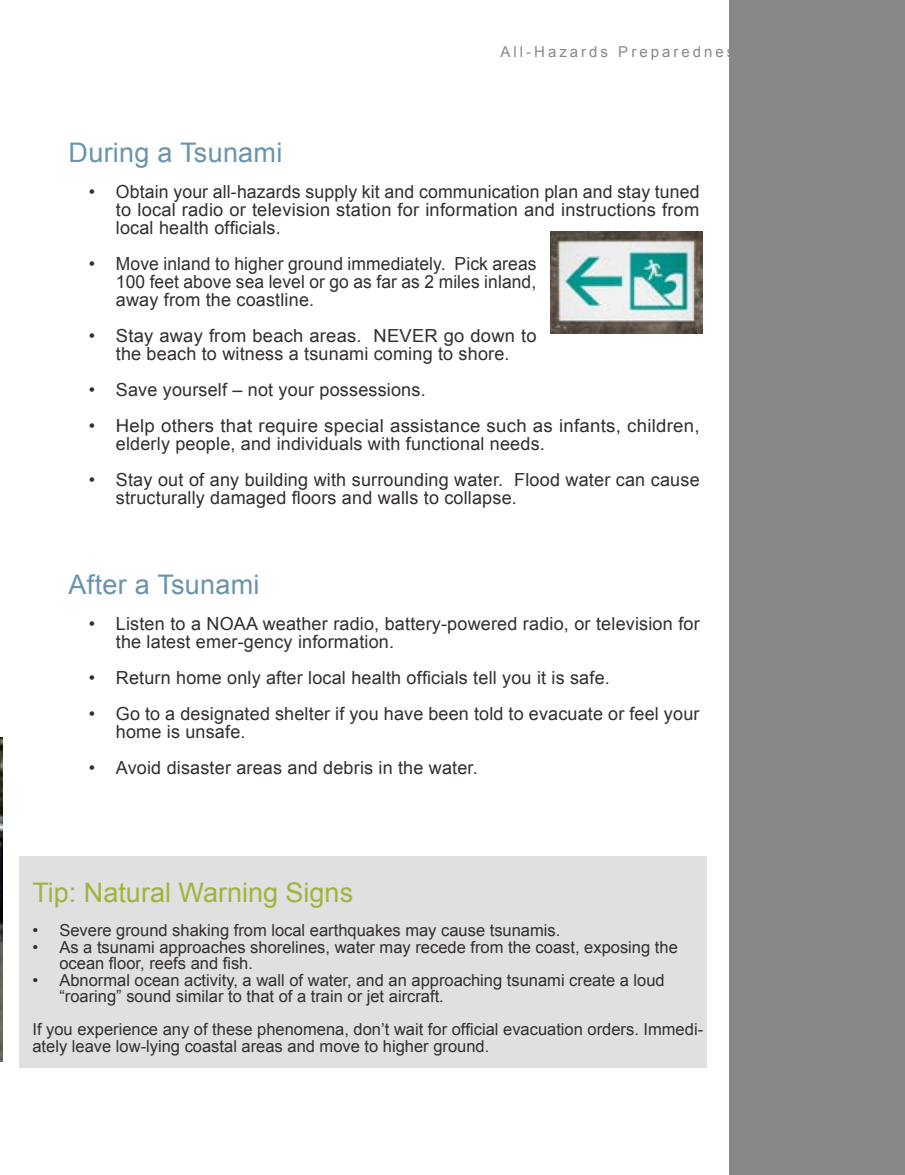
<style>
.page{position:relative;width:905px;height:1175px;background:#fff}
.page>*{position:absolute;margin:0;border:0;box-sizing:border-box;transform-origin:0 0}
.Subheading{font:27px "Arial";letter-spacing:.01em;color:#6894ad}
.t1{font:27px "Arial";color:#9cb53c}
.t2{font:18px/18px "Arial";letter-spacing:.01em;color:#342d30}
.t3{font:16.5px/16.5px "Arial";color:#342d30}
.t4{font:15px "Arial";letter-spacing:.2em;color:#87888a}
</style>
<div class="page">
<div style="left:729px;top:0;width:175px;height:1174px;background:#87888a"></div>
<img style="left:0;top:737px;width:3px;height:324px">
<img style="left:550px;top:231px;width:152px;height:103px">
<div style="left:19px;top:856px;width:687px;height:211px;background:#e0e0e1"></div>
<p class="t4" style="left:500px;top:42px;width:352px">All-Hazards Preparedness Guide | 39</p>
<p class="Subheading" style="left:69px;top:135px;width:215px">During a Tsunami</p>
<p class="t2" style="left:116px;top:183px;width:585px;text-align:justify;text-indent:-27px">• Obtain your all-hazards supply kit and communication plan and stay tuned to local radio or television station for information and instructions from local health officials.</p>
<p class="t2" style="left:116px;top:255px;width:422px;text-align:justify;text-indent:-27px">• Move inland to higher ground immediately. Pick areas 100 feet above sea level or go as far as 2 miles inland, away from the coastline.</p>
<p class="t2" style="left:89px;top:327px;width:449px;text-align:center">• Stay away from beach areas. NEVER go down to the beach to witness a tsunami coming to shore.</p>
<p class="t2" style="left:89px;top:381px;width:338px">• Save yourself – not your possessions.</p>
<p class="t2" style="left:116px;top:417px;width:585px;text-indent:-27px">• Help others that require special assistance such as infants, children, elderly people, and individuals with functional needs.</p>
<p class="t2" style="left:116px;top:471px;width:585px;text-indent:-27px">• Stay out of any building with surrounding water. Flood water can cause structurally damaged floors and walls to collapse.</p>
<p class="Subheading" style="left:69px;top:567px;width:192px">After a Tsunami</p>
<p class="t2" style="left:116px;top:615px;width:585px;text-indent:-27px">• Listen to a NOAA weather radio, battery-powered radio, or television for the latest emer-gency information.</p>
<p class="t2" style="left:89px;top:669px;width:522px">• Return home only after local health officials tell you it is safe.</p>
<p class="t2" style="left:116px;top:705px;width:585px;text-indent:-27px">• Go to a designated shelter if you have been told to evacuate or feel your home is unsafe.</p>
<p class="t2" style="left:89px;top:759px;width:390px">• Avoid disaster areas and debris in the water.</p>
<p class="t1" style="left:32px;top:874px;width:322px">Tip: Natural Warning Signs</p>
<p class="t3" style="left:32px;top:922px;width:529px">• Severe ground shaking from local earthquakes may cause tsunamis.</p>
<p class="t3" style="left:59px;top:938px;width:620px;text-indent:-27px">• As a tsunami approaches shorelines, water may recede from the coast, exposing the ocean floor, reefs and fish.</p>
<p class="t3" style="left:59px;top:971px;width:606px;text-indent:-27px">• Abnormal ocean activity, a wall of water, and an approaching tsunami create a loud “roaring” sound similar to that of a train or jet aircraft.</p>
<p class="t3" style="left:32px;top:1021px;width:672px">If you experience any of these phenomena, don’t wait for official evacuation orders. Immedi&shy;ately leave low-lying coastal areas and move to higher ground.</p>
</div>
